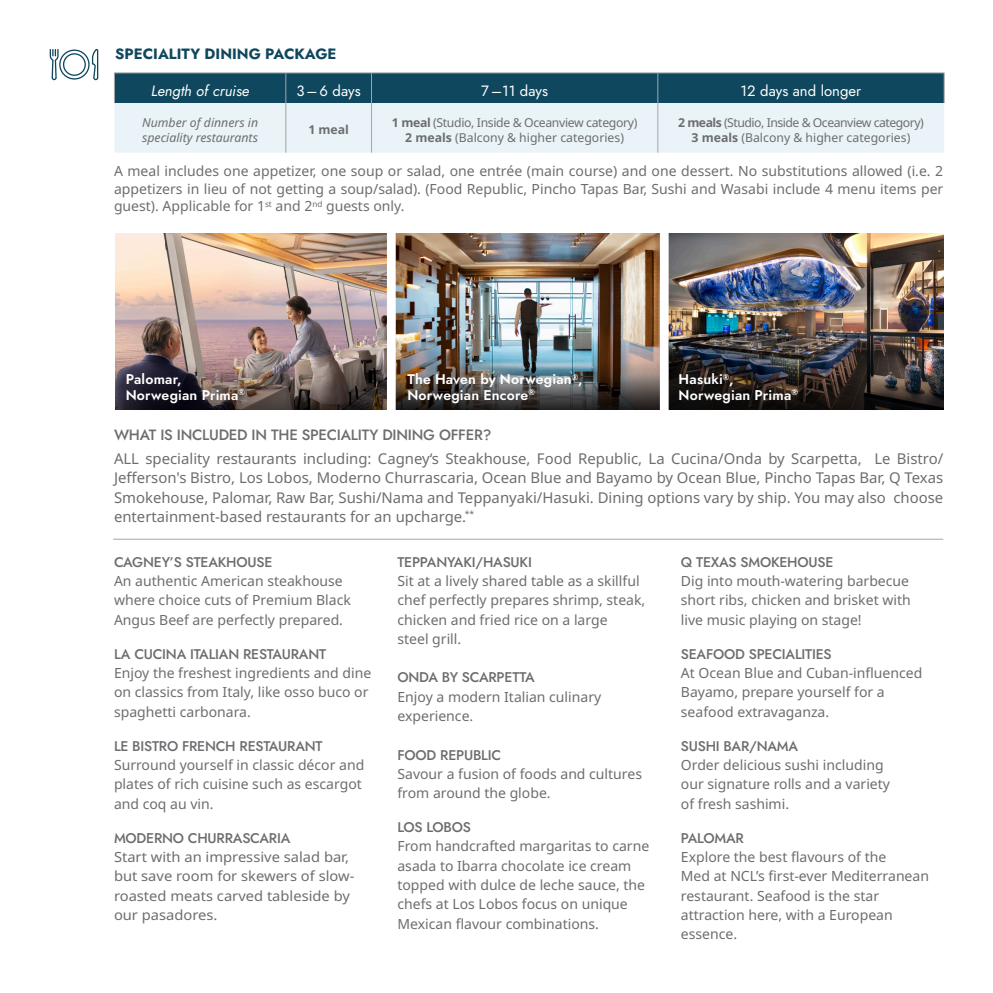
<style>
.page{position:relative;width:993px;height:993px;background:#fff}
.page>*{position:absolute;margin:0;border:0;box-sizing:border-box;transform-origin:0 0}
.t1{font:14.88px/19.2px "Noto Sans";color:#6c6d70;text-align:justify}
.t2{font:500 14.88px "Jost";letter-spacing:-.015em;color:#6c6d70}
.t3{font:14.88px "Jost";color:#fff}
.t4{font:700 14.88px "Jost";color:#0f475e}
.t5{font:italic 14.88px "Jost";color:#fff}
.t6{font:14px/19.2px "Noto Sans";color:#6c6d70}
.t7{font:500 14px "Jost";letter-spacing:-.015em;color:#6c6d70}
.t8{font:14px/19.2px "Noto Sans";color:#6c6d70;scale:1.05 1}
.t9{font:600 14px/15.8px "Jost";letter-spacing:.015em;color:#fff}
.t10{font:12.25px/14.7px "Noto Sans";letter-spacing:-.03em;color:#6c6d70;text-align:center}
.t11{font:italic 12.25px/14.7px "Noto Sans";color:#6c6d70}
.t12{font:700 12.25px "Noto Sans";color:#6c6d70}
.s1{font-weight:700}
</style>
<div class="page">
<svg style="left:49px;top:48px;width:50px;height:33px"></svg>
<div style="left:115px;top:73px;width:828px;height:30px;background:#0f475e"></div>
<div style="left:114px;top:103px;width:829px;height:50px;background:#eaf3f8"></div>
<hr style="left:114px;top:73px;width:1px;height:30px;background:#a4a5a9">
<hr style="left:114px;top:72px;width:172px;height:1px;background:#a4a5a9">
<hr style="left:286px;top:72px;width:85px;height:1px;background:#a4a5a9">
<hr style="left:371px;top:72px;width:286px;height:1px;background:#a4a5a9">
<hr style="left:657px;top:72px;width:287px;height:1px;background:#a4a5a9">
<hr style="left:285px;top:73px;width:1px;height:30px;background:#a4a5a9">
<hr style="left:371px;top:73px;width:1px;height:30px;background:#a4a5a9">
<hr style="left:657px;top:73px;width:1px;height:30px;background:#a4a5a9">
<hr style="left:943px;top:73px;width:1px;height:30px;background:#a4a5a9">
<hr style="left:285px;top:103px;width:1px;height:50px;background:#a4a5a9">
<hr style="left:371px;top:103px;width:1px;height:50px;background:#a4a5a9">
<hr style="left:657px;top:103px;width:1px;height:50px;background:#a4a5a9">
<img style="left:395px;top:234px;width:264px;height:101px">
<img style="left:668px;top:234px;width:275px;height:126px">
<img style="left:116px;top:234px;width:271px;height:101px">
<svg style="left:668px;top:360px;width:275px;height:50px;background:#2a2524"></svg>
<img style="left:116px;top:335px;width:271px;height:75px">
<img style="left:395px;top:335px;width:264px;height:75px">
<hr style="left:113px;top:538px;width:830px;height:1px;background:#a4a5a9">
<p class="t4" style="left:115px;top:44px;width:223px">SPECIALITY DINING PACKAGE</p>
<p class="t5" style="left:151px;top:81px;width:100px">Length of cruise</p>
<p class="t3" style="left:296px;top:81px;width:65px">3–6 days</p>
<p class="t3" style="left:481px;top:81px;width:68px">7–11 days</p>
<p class="t3" style="left:740px;top:81px;width:122px">12 days and longer</p>
<p class="t11" style="left:142px;top:115px;width:117px">Number of dinners in speciality restaurants</p>
<p class="t12" style="left:308px;top:123px;width:42px">1 meal</p>
<p class="t10" style="left:392px;top:115px;width:247px"><span class="s1">1 meal</span> (Studio, Inside &amp; Oceanview category)<br><span class="s1">2 meals</span> (Balcony &amp; higher categories)</p>
<p class="t10" style="left:678px;top:115px;width:247px"><span class="s1">2 meals</span> (Studio, Inside &amp; Oceanview category)<br><span class="s1">3 meals</span> (Balcony &amp; higher categories)</p>
<p class="t6" style="left:114px;top:163px;width:830px;line-height:17.5px;text-align:justify">A meal includes one appetizer, one soup or salad, one entrée (main course) and one dessert. No substitutions allowed (i.e. 2 appetizers in lieu of not getting a soup/salad). (Food Republic, Pincho Tapas Bar, Sushi and Wasabi include 4 menu items per guest). Applicable for 1<sup>st</sup> and 2<sup>nd</sup> guests only.</p>
<p class="t9" style="left:126px;top:371px;width:121px">Palomar,<br>Norwegian Prima<sup>®</sup></p>
<p class="t9" style="left:407px;top:371px;width:176px">The Haven by Norwegian<sup>®</sup>,<br>Norwegian Encore<sup>®</sup></p>
<p class="t9" style="left:678px;top:371px;width:121px">Hasuki<sup>®</sup>,<br>Norwegian Prima<sup>®</sup></p>
<p class="t2" style="left:114px;top:424px;width:379px">WHAT IS INCLUDED IN THE SPECIALITY DINING OFFER?</p>
<p class="t1" style="left:114px;top:449px;width:830px">ALL speciality restaurants including: Cagney‘s Steakhouse, Food Republic, La Cucina/Onda by Scarpetta, Le Bistro/ Jefferson's Bistro, Los Lobos, Moderno Churrascaria, Ocean Blue and Bayamo by Ocean Blue, Pincho Tapas Bar, Q Texas Smokehouse, Palomar, Raw Bar, Sushi/Nama and Teppanyaki/Hasuki. Dining options vary by ship. You may also choose entertainment-based restaurants for an upcharge.<sup>**</sup></p>
<p class="t7" style="left:114px;top:552px;width:160px">CAGNEY’S STEAKHOUSE</p>
<p class="t6" style="left:114px;top:571px;width:238px">An authentic American steakhouse where choice cuts of Premium Black<br>Angus Beef are perfectly prepared.</p>
<p class="t7" style="left:114px;top:644px;width:214px">LA CUCINA ITALIAN RESTAURANT</p>
<p class="t6" style="left:114px;top:663px;width:259px">Enjoy the freshest ingredients and dine on classics from Italy, like osso buco or spaghetti carbonara.</p>
<p class="t7" style="left:114px;top:736px;width:210px">LE BISTRO FRENCH RESTAURANT</p>
<p class="t6" style="left:114px;top:755px;width:252px">Surround yourself in classic décor and plates of rich cuisine such as escargot and coq au vin.</p>
<p class="t7" style="left:114px;top:828px;width:178px">MODERNO CHURRASCARIA</p>
<p class="t8" style="left:114px;top:847px;width:230px">Start with an impressive salad bar, but save room for skewers of slow&shy;roasted meats carved tableside by our pasadores.</p>
<p class="t7" style="left:397px;top:552px;width:136px">TEPPANYAKI/HASUKI</p>
<p class="t6" style="left:397px;top:571px;width:249px">Sit at a lively shared table as a skillful chef perfectly prepares shrimp, steak, chicken and fried rice on a large<br>steel grill.</p>
<p class="t7" style="left:397px;top:667px;width:139px">ONDA BY SCARPETTA</p>
<p class="t6" style="left:397px;top:687px;width:205px">Enjoy a modern Italian culinary experience.</p>
<p class="t7" style="left:397px;top:744px;width:105px">FOOD REPUBLIC</p>
<p class="t6" style="left:397px;top:764px;width:246px">Savour a fusion of foods and cultures from around the globe.</p>
<p class="t7" style="left:397px;top:817px;width:75px">LOS LOBOS</p>
<p class="t6" style="left:397px;top:836px;width:253px">From handcrafted margaritas to carne asada to Ibarra chocolate ice cream topped with dulce de leche sauce, the chefs at Los Lobos focus on unique Mexican flavour combinations.</p>
<p class="t7" style="left:680px;top:552px;width:154px">Q TEXAS SMOKEHOUSE</p>
<p class="t6" style="left:680px;top:571px;width:231px;text-align:justify">Dig into mouth-watering barbecue short ribs, chicken and brisket with live music playing on stage!</p>
<p class="t7" style="left:680px;top:644px;width:152px">SEAFOOD SPECIALITIES</p>
<p class="t6" style="left:680px;top:663px;width:243px">At Ocean Blue and Cuban-influenced<br>Bayamo, prepare yourself for a seafood extravaganza.</p>
<p class="t7" style="left:680px;top:736px;width:119px">SUSHI BAR/NAMA</p>
<p class="t6" style="left:680px;top:755px;width:210px">Order delicious sushi including our signature rolls and a variety of fresh sashimi.</p>
<p class="t7" style="left:680px;top:828px;width:64px">PALOMAR</p>
<p class="t6" style="left:680px;top:847px;width:249px">Explore the best flavours of the<br>Med at NCL’s first-ever Mediterranean restaurant. Seafood is the star attraction here, with a European essence.</p>
</div>
